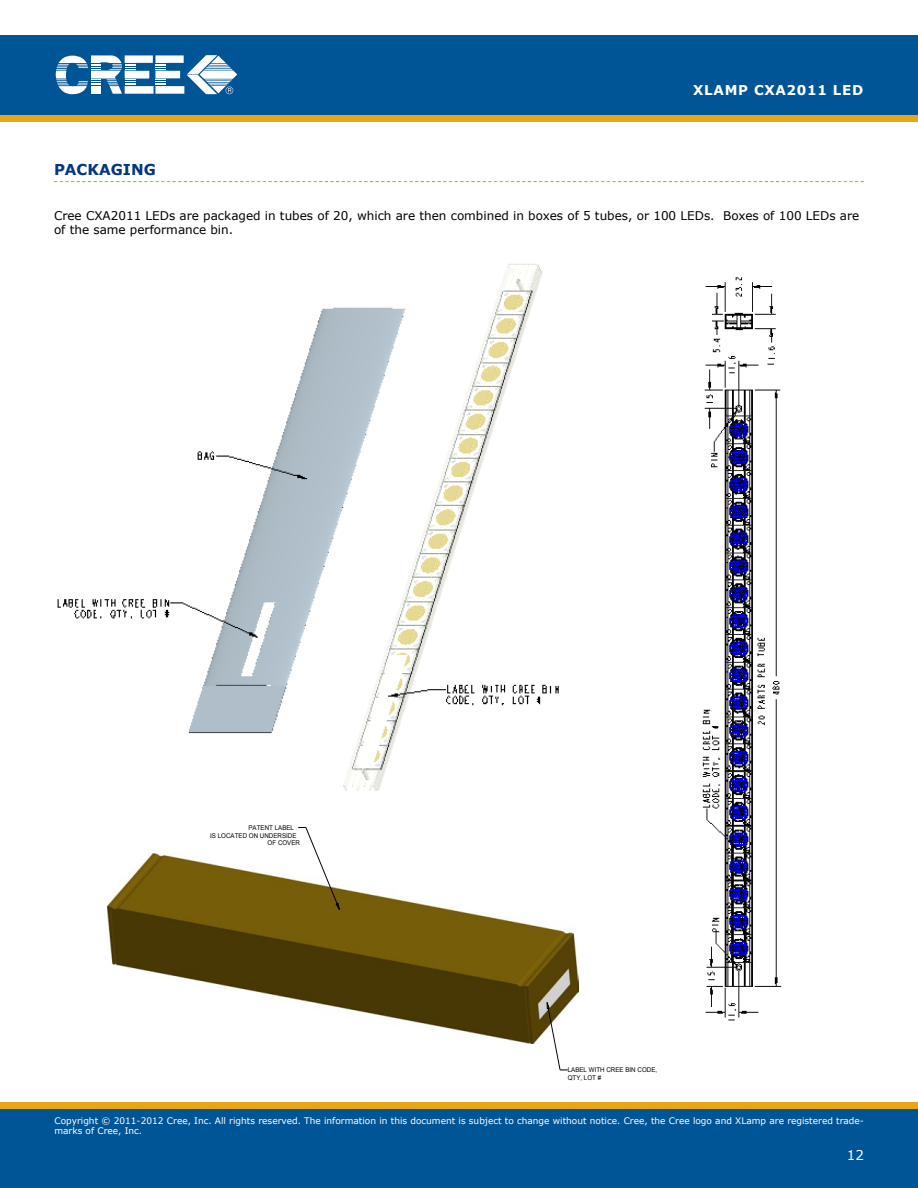
<style>
.page{position:relative;width:918px;height:1188px;background:#fff}
.page>*{position:absolute;margin:0;border:0;box-sizing:border-box;transform-origin:0 0}
.t1{font:700 15px "Verdana";color:#003882}
.t2{font:700 13.5px "Verdana";letter-spacing:.05em;color:#fff}
.t3{font:13.5px "Verdana";color:#fff}
.t4{font:12px/14.4px "Verdana";color:#000}
.t5{font:9px/10.8px "Verdana";color:#fff}
.t6{font:6.6px/7.6px "Arial";color:#000;scale:.95 1}
</style>
<div class="page">
<div style="left:0;top:115px;width:918px;height:7px;background:#e7a614"></div>
<div style="left:0;top:35px;width:918px;height:80px;background:#005596"></div>
<svg style="left:56px;top:55px;width:181px;height:39px"></svg>
<div style="left:0;top:1108px;width:918px;height:80px;background:#005596"></div>
<div style="left:0;top:1102px;width:918px;height:6px;background:#e7a614"></div>
<svg style="left:54px;top:181px;width:810px;height:1px"></svg>
<img style="left:57px;top:264px;width:502px;height:526px">
<img style="left:108px;top:853px;width:471px;height:190px">
<svg style="left:298px;top:827px;width:42px;height:83px"></svg>
<svg style="left:547px;top:1002px;width:21px;height:69px"></svg>
<img style="left:702px;top:277px;width:80px;height:744px">
<h2 class="t2" style="left:693px;top:82px;width:172px">XLAMP CXA2011 LED</h2>
<h1 class="t1" style="left:54px;top:160px;width:102px">PACKAGING</h1>
<h3 class="t4" style="left:54px;top:208px;width:807px">Cree CXA2011 LEDs are packaged in tubes of 20, which are then combined in boxes of 5 tubes, or 100 LEDs. Boxes of 100 LEDs are of the same performance bin.</h3>
<p class="t6" style="left:249px;top:824px;width:50px">PATENT LABEL</p>
<p class="t6" style="left:210px;top:831px;width:92px">IS LOCATED ON UNDERSIDE</p>
<p class="t6" style="left:268px;top:839px;width:36px">OF COVER</p>
<p class="t6" style="left:568px;top:1066px;width:96px">LABEL WITH CREE BIN CODE,<br>QTY, LOT #</p>
<p class="t5" style="left:54px;top:1115px;width:811px">Copyright © 2011-2012 Cree, Inc. All rights reserved. The information in this document is subject to change without notice. Cree, the Cree logo and XLamp are registered trade&shy;marks of Cree, Inc.</p>
<h2 class="t3" style="left:847px;top:1146px;width:19px">12</h2>
</div>
